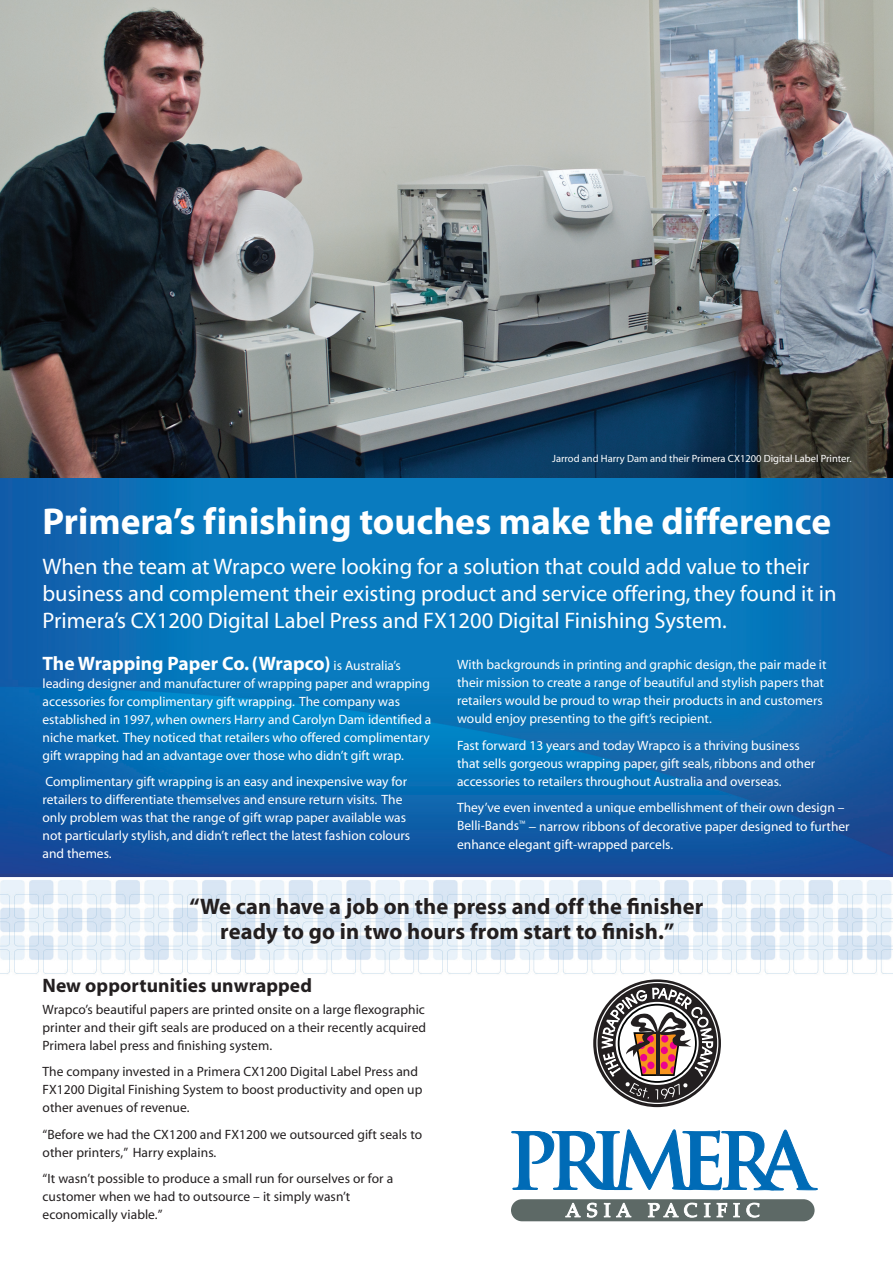
<style>
.page{position:relative;width:893px;height:1263px;background:#fff}
.page>*{position:absolute;margin:0;border:0;box-sizing:border-box;transform-origin:0 0}
.t1{font:700 37.5px "Myriad";color:#fff}
.t2{font:22.5px/27px "Myriad";color:#fff}
.t3{font:700 22.5px/25.5px "Myriad";letter-spacing:.005em;color:#231f20;text-align:center}
.t4{font:700 19.5px "Myriad";color:#fff}
.t5{font:700 19.5px "Myriad";letter-spacing:.005em;color:#231f20}
.t6{font:13.5px/18px "Myriad";color:#fff}
.t7{font:13.5px/18px "Myriad";letter-spacing:.005em;color:#231f20}
.t8{font:10.5px "Myriad";color:#fff}
.s1{font-weight:400;font-size:13.5px}
</style>
<div class="page">
<img style="left:0;top:477px;width:893px;height:497px">
<div style="left:511px;top:1199px;width:304px;height:22px;background:#5d6966;border-radius:11px"></div>
<svg style="left:565px;top:1203px;width:15px;height:14px"></svg>
<svg style="left:587px;top:1203px;width:10px;height:14px"></svg>
<svg style="left:604px;top:1203px;width:6px;height:14px"></svg>
<svg style="left:616px;top:1203px;width:15px;height:14px"></svg>
<svg style="left:648px;top:1203px;width:30px;height:14px"></svg>
<svg style="left:684px;top:1203px;width:13px;height:14px"></svg>
<svg style="left:704px;top:1203px;width:6px;height:14px"></svg>
<svg style="left:717px;top:1203px;width:10px;height:14px"></svg>
<svg style="left:733px;top:1203px;width:7px;height:14px"></svg>
<svg style="left:746px;top:1203px;width:13px;height:14px"></svg>
<svg style="left:512px;top:1130px;width:305px;height:60px"></svg>
<img style="left:0;top:0;width:893px;height:477px">
<svg style="left:593px;top:979px;width:128px;height:128px"></svg>
<p class="t8" style="left:552px;top:453px;width:301px">Jarrod and Harry Dam and their Primera CX1200 Digital Label Printer.</p>
<h1 class="t1" style="left:43px;top:502px;width:790px">Primera’s finishing touches make the difference</h1>
<p class="t2" style="left:43px;top:554px;width:795px">When the team at Wrapco were looking for a solution that could add value to their business and complement their existing product and service offering, they found it in<br>Primera’s CX1200 Digital Label Press and FX1200 Digital Finishing System.</p>
<h3 class="t4" style="left:43px;top:653px;width:360px">The Wrapping Paper Co. (Wrapco) <span class="s1">is Australia’s</span></h3>
<p class="t6" style="left:43px;top:675px;width:390px">leading designer and manufacturer of wrapping paper and wrapping accessories for complimentary gift wrapping. The company was established in 1997, when owners Harry and Carolyn Dam identified a niche market. They noticed that retailers who offered complimentary gift wrapping had an advantage over those who didn’t gift wrap.</p>
<p class="t6" style="left:43px;top:773px;width:369px">Complimentary gift wrapping is an easy and inexpensive way for retailers to differentiate themselves and ensure return visits. The only problem was that the range of gift wrap paper available was not particularly stylish, and didn’t reflect the latest fashion colours and themes.</p>
<p class="t6" style="left:457px;top:656px;width:371px">With backgrounds in printing and graphic design, the pair made it their mission to create a range of beautiful and stylish papers that retailers would be proud to wrap their products in and customers would enjoy presenting to the gift’s recipient.</p>
<p class="t6" style="left:457px;top:737px;width:360px">Fast forward 13 years and today Wrapco is a thriving business that sells gorgeous wrapping paper, gift seals, ribbons and other accessories to retailers throughout Australia and overseas.</p>
<p class="t6" style="left:457px;top:799px;width:394px">They’ve even invented a unique embellishment of their own design –<br>Belli-Bands<sup>™</sup> − narrow ribbons of decorative paper designed to further enhance elegant gift-wrapped parcels.</p>
<h2 class="t3" style="left:189px;top:894px;width:515px">“We can have a job on the press and off the finisher ready to go in two hours from start to finish.”</h2>
<h3 class="t5" style="left:43px;top:975px;width:271px">New opportunities unwrapped</h3>
<p class="t7" style="left:43px;top:1001px;width:385px;text-align:justify">Wrapco’s beautiful papers are printed onsite on a large flexographic printer and their gift seals are produced on a their recently acquired Primera label press and finishing system.</p>
<p class="t7" style="left:43px;top:1063px;width:381px">The company invested in a Primera CX1200 Digital Label Press and<br>FX1200 Digital Finishing System to boost productivity and open up other avenues of revenue.</p>
<p class="t7" style="left:43px;top:1126px;width:381px">“Before we had the CX1200 and FX1200 we outsourced gift seals to other printers,” Harry explains.</p>
<p class="t7" style="left:43px;top:1170px;width:352px">“It wasn’t possible to produce a small run for ourselves or for a customer when we had to outsource – it simply wasn’t economically viable.”</p>
</div>
